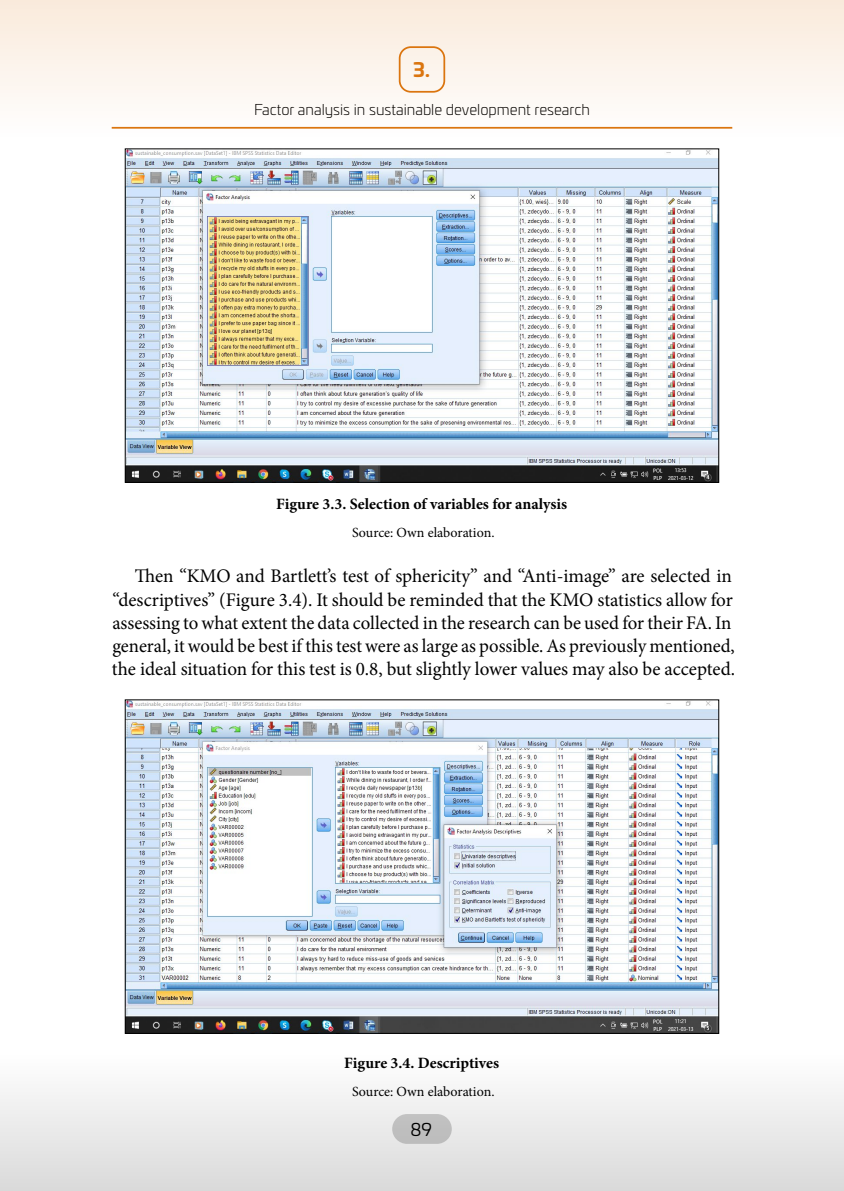
<style>
.page{position:relative;width:844px;height:1191px;background:#fff}
.page>*{position:absolute;margin:0;border:0;box-sizing:border-box;transform-origin:0 0}
.t1{font:19.25px/23.1px "Minion Pro";color:#000}
.t2{font:700 19.25px "Univia Pro";color:#db750f}
.t3{font:17.5px "Univia Pro";color:#000}
.t4{font:700 15.75px "Minion Pro";color:#000}
.t5{font:300 14.88px "Univia Pro";color:#000}
.t6{font:14px "Minion Pro";color:#000}
</style>
<div class="page">
<img style="left:127px;top:151px;width:589px;height:329px">
<img style="left:127px;top:701px;width:589px;height:330px">
<div style="left:0;top:1052px;width:843px;height:139px;background:linear-gradient(to bottom,#fff,#d9d9d9)"></div>
<div style="left:0;top:0;width:843px;height:139px;background:linear-gradient(to bottom,#faecde,#fdfaf7)"></div>
<p class="t2" style="left:413px;top:55px;width:18px">3.</p>
<p class="t5" style="left:254px;top:99px;width:337px">Factor analysis in sustainable development research</p>
<p class="t4" style="left:276px;top:493px;width:292px">Figure 3.3. Selection of variables for analysis</p>
<p class="t6" style="left:352px;top:523px;width:144px">Source: Own elaboration.</p>
<p class="t1" style="left:112px;top:565px;width:624px;text-indent:23px">Then “KMO and Bartlett’s test of sphericity” and “Anti-image” are selected in “descriptives” (Figure 3.4). It should be reminded that the KMO statistics allow for assessing to what extent the data collected in the research can be used for their FA. In general, it would be best if this test were as large as possible. As previously mentioned, the ideal situation for this test is 0.8, but slightly lower values may also be accepted.</p>
<p class="t4" style="left:344px;top:1051px;width:156px">Figure 3.4. Descriptives</p>
<p class="t6" style="left:352px;top:1082px;width:144px">Source: Own elaboration.</p>
<p class="t3" style="left:410px;top:1116px;width:23px">89</p>
</div>
